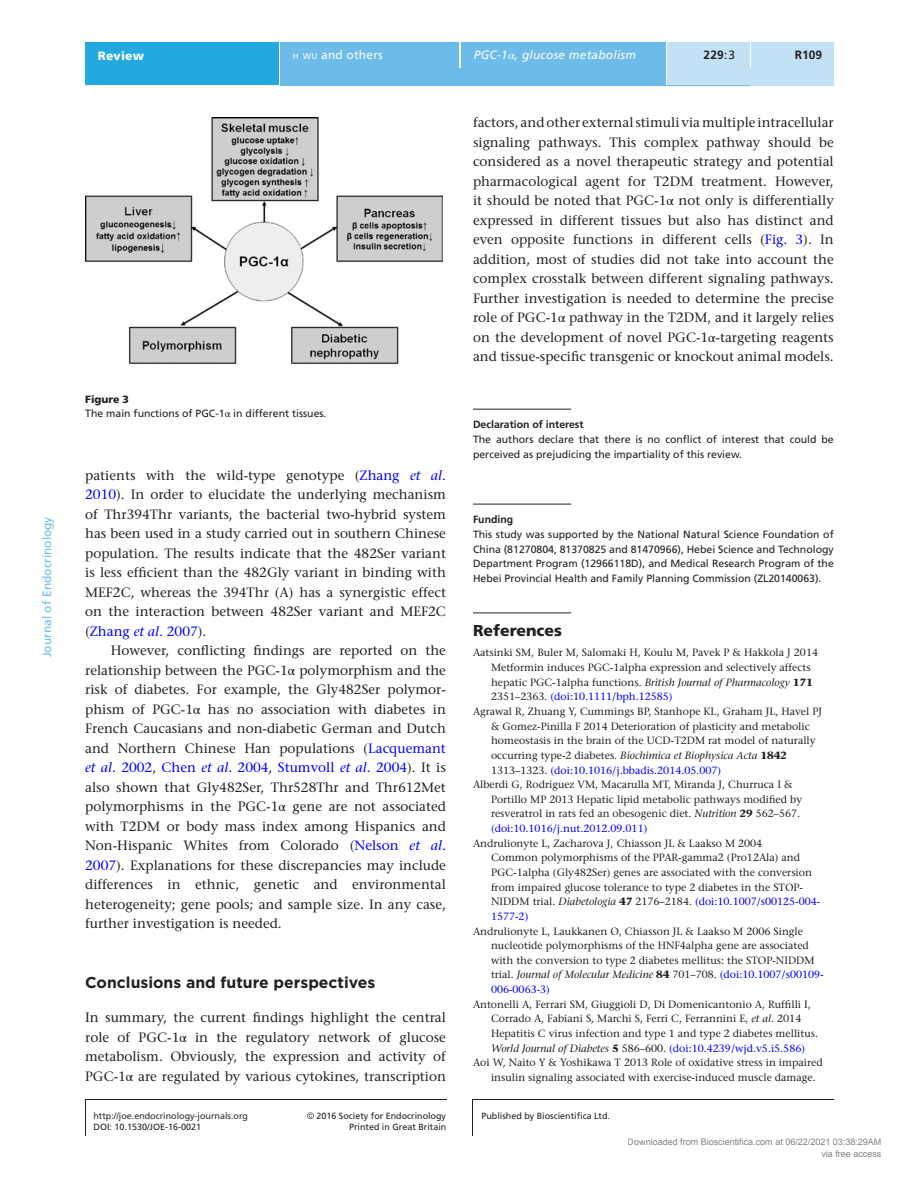
<style>
.page{position:relative;width:919px;height:1187px;background:#fff}
.page>*{position:absolute;margin:0;border:0;box-sizing:border-box;transform-origin:0 0}
.t1{font:700 15.75px "Gotham";color:#231f20}
.t2{font:900 15.75px "Frutiger LT Std";color:#231f20}
.t3{font:500 13.5px/19.5px "Stone Serif Std";color:#231f20;text-align:justify}
.t4{font:italic 12px "Frutiger LT Std";letter-spacing:.015em;color:#fff}
.t5{font:12px "Frutiger LT Std";color:#6cbbe8}
.t6{font:12px "Frutiger LT Std";letter-spacing:.015em;color:#fff}
.t7{font:700 12px "Frutiger LT Std";color:#231f20}
.t8{font:900 12px "Frutiger LT Std";letter-spacing:.015em;color:#fff}
.t9{font:500 10.5px/14.7px "Stone Serif Std";color:#231f20}
.t10{font:10.5px/14.7px "Frutiger LT Std";color:#231f20}
.t11{font:500 10.5px "Stone Serif Std";color:#00f}
.t12{font:italic 500 10.5px "Stone Serif Std";color:#231f20}
.t13{font:700 10.5px "Frutiger LT Std";color:#231f20}
.t14{font:9px/11.2px "Frutiger LT Std";color:#231f20;text-align:right}
.t15{font:9px/12px "Arial";color:rgb(0 0 0/.5);text-align:right}
.t16{font:9px "Frutiger LT Std";color:#2f2d2e}
.s1{font-family:"STIX General"}
.s2{font-size:8.4px}
.s3{font-weight:400}
.s4{font-weight:900}
.s5{color:#00f}
.s6{font-style:italic;color:#00f}
.s7{font-family:"STIX General";font-weight:400}
.s8{font-style:normal}
.s9{font-weight:700;font-style:normal}
.s10{color:#231f20}
.s11{font-style:italic}
.s12{font-weight:700}
.s13{font-style:italic;color:#231f20}
.s14{font-weight:700;color:#231f20}
</style>
<div class="page">
<div style="left:85px;top:43px;width:194px;height:42px;background:#23a9e0"></div>
<div style="left:280px;top:51px;width:553px;height:34px;background:#6cbbe8"></div>
<div style="left:280px;top:43px;width:179px;height:8px;background:#6cbbe8"></div>
<hr style="left:459px;top:42px;width:2px;height:26px;background:#fff">
<div style="left:461px;top:43px;width:205px;height:42px;background:#6cbbe8"></div>
<hr style="left:666px;top:43px;width:1px;height:42px;background:#fff">
<div style="left:667px;top:43px;width:83px;height:42px;background:#c2e1f5"></div>
<div style="left:750px;top:68px;width:83px;height:17px;background:#c2e1f5"></div>
<svg style="left:750px;top:51px;width:1px;height:17px"></svg>
<div style="left:751px;top:42px;width:82px;height:26px;background:#c2e1f5"></div>
<hr style="left:85px;top:1099px;width:1px;height:36px;background:#231f20">
<hr style="left:472px;top:1099px;width:1px;height:36px;background:#231f20">
<hr style="left:85px;top:1099px;width:361px;height:1px;background:#231f20">
<svg style="left:307px;top:1112px;width:7px;height:6px"></svg>
<hr style="left:472px;top:1099px;width:361px;height:1px;background:#231f20">
<hr style="left:473px;top:409px;width:98px;height:1px;background:#231f20">
<hr style="left:473px;top:503px;width:98px;height:1px;background:#231f20">
<hr style="left:473px;top:612px;width:98px;height:1px;background:#231f20">
<img style="left:85px;top:118px;width:357px;height:246px">
<p class="t5" style="left:40px;top:657px;width:142px;rotate:-90deg">Journal of Endocrinology</p>
<p class="t4" style="left:474px;top:48px;width:164px">PGC-1<span class="s1">α</span>, glucose metabolism</p>
<p class="t8" style="left:98px;top:48px;width:48px">Review</p>
<p class="t6" style="left:293px;top:48px;width:91px"><span class="s2">h wu</span> and others</p>
<p class="t7" style="left:703px;top:48px;width:33px">229<span class="s3">:3</span></p>
<p class="t7" style="left:794px;top:48px;width:29px">R109</p>
<p class="t10" style="left:85px;top:392px;width:243px"><span class="s4">Figure 3<br></span>The main functions of PGC-1<span class="s1">α</span> in different tissues.</p>
<p class="t3" style="left:85px;top:465px;width:362px">patients with the wild-type genotype (<span class="s5">Zhang</span> <span class="s6">et al</span><span class="s5">.<br>2010</span>). In order to elucidate the underlying mechanism of Thr394Thr variants, the bacterial two-hybrid system has been used in a study carried out in southern Chinese population. The results indicate that the 482Ser variant is less efficient than the 482Gly variant in binding with MEF2C, whereas the 394Thr (A) has a synergistic effect on the interaction between 482Ser variant and MEF2C (<span class="s5">Zhang</span> <span class="s6">et al</span><span class="s5">. 2007</span>).</p>
<p class="t3" style="left:85px;top:640px;width:362px;text-indent:26px">However, conflicting findings are reported on the relationship between the PGC-1<span class="s7">α</span> polymorphism and the risk of diabetes. For example, the Gly482Ser polymor&shy;phism of PGC-1<span class="s7">α</span> has no association with diabetes in French Caucasians and non-diabetic German and Dutch and Northern Chinese Han populations (<span class="s5">Lacquemant </span><span class="s6">et al</span><span class="s5">. 2002</span>, <span class="s5">Chen</span> <span class="s6">et al</span><span class="s5">. 2004</span>, <span class="s5">Stumvoll</span> <span class="s6">et al</span><span class="s5">. 2004</span>). It is also shown that Gly482Ser, Thr528Thr and Thr612Met polymorphisms in the PGC-1<span class="s7">α</span> gene are not associated with T2DM or body mass index among Hispanics and Non-Hispanic Whites from Colorado (<span class="s5">Nelson</span> <span class="s6">et al</span><span class="s5">.<br>2007</span>). Explanations for these discrepancies may include differences in ethnic, genetic and environmental heterogeneity; gene pools; and sample size. In any case, further investigation is needed.</p>
<p class="t1" style="left:85px;top:972px;width:292px">Conclusions and future perspectives</p>
<p class="t3" style="left:85px;top:1007px;width:362px">In summary, the current findings highlight the central role of PGC-1<span class="s7">α</span> in the regulatory network of glucose metabolism. Obviously, the expression and activity of PGC-1<span class="s7">α</span> are regulated by various cytokines, transcription</p>
<p class="t3" style="left:473px;top:113px;width:362px">factors, and other external stimuli via multiple intracellular signaling pathways. This complex pathway should be considered as a novel therapeutic strategy and potential pharmacological agent for T2DM treatment. However, it should be noted that PGC-1<span class="s7">α</span> not only is differentially expressed in different tissues but also has distinct and even opposite functions in different cells (<span class="s5">Fig. 3</span>). In addition, most of studies did not take into account the complex crosstalk between different signaling pathways.<br>Further investigation is needed to determine the precise role of PGC-1<span class="s7">α</span> pathway in the T2DM, and it largely relies on the development of novel PGC-1<span class="s7">α</span>-targeting reagents and tissue-specific transgenic or knockout animal models.</p>
<p class="t13" style="left:473px;top:418px;width:112px">Declaration of interest</p>
<p class="t10" style="left:473px;top:432px;width:362px">The authors declare that there is no conflict of interest that could be perceived as prejudicing the impartiality of this review.</p>
<p class="t13" style="left:473px;top:513px;width:42px">Funding</p>
<p class="t10" style="left:473px;top:527px;width:362px;text-align:justify">This study was supported by the National Natural Science Foundation of China (81270804, 81370825 and 81470966), Hebei Science and Technology Department Program (12966118D), and Medical Research Program of the Hebei Provincial Health and Family Planning Commission (ZL20140063).</p>
<p class="t2" style="left:473px;top:620px;width:90px">References</p>
<p class="t9" style="left:473px;top:645px;width:346px">Aatsinki SM, Buler M, Salomaki H, Koulu M, Pavek P &amp; Hakkola J 2014</p>
<p class="t9" style="left:491px;top:660px;width:321px">Metformin induces PGC-1alpha expression and selectively affects</p>
<p class="t12" style="left:491px;top:676px;width:323px"><span class="s8">hepatic PGC-1alpha functions.</span> British Journal of Pharmacology <span class="s9">171</span></p>
<p class="t11" style="left:491px;top:690px;width:183px"><span class="s10">2351–2363.</span> (doi:10.1111/bph.12585)</p>
<p class="t9" style="left:473px;top:704px;width:350px">Agrawal R, Zhuang Y, Cummings BP, Stanhope KL, Graham JL, Havel PJ</p>
<p class="t9" style="left:491px;top:718px;width:320px">&amp; Gomez-Pinilla F 2014 Deterioration of plasticity and metabolic</p>
<p class="t9" style="left:491px;top:733px;width:326px">homeostasis in the brain of the UCD-T2DM rat model of naturally</p>
<p class="t12" style="left:491px;top:749px;width:297px"><span class="s8">occurring type-2 diabetes.</span> Biochimica et Biophysica Acta <span class="s9">1842</span></p>
<p class="t11" style="left:491px;top:763px;width:232px"><span class="s10">1313–1323.</span> (doi:10.1016/j.bbadis.2014.05.007)</p>
<p class="t9" style="left:473px;top:777px;width:321px">Alberdi G, Rodriguez VM, Macarulla MT, Miranda J, Churruca I &amp;</p>
<p class="t9" style="left:491px;top:791px;width:313px">Portillo MP 2013 Hepatic lipid metabolic pathways modified by</p>
<p class="t9" style="left:491px;top:806px;width:311px">resveratrol in rats fed an obesogenic diet. <span class="s11">Nutrition</span> <span class="s12">29</span> 562–567.</p>
<p class="t11" style="left:491px;top:822px;width:158px">(doi:10.1016/j.nut.2012.09.011)</p>
<p class="t9" style="left:491px;top:835px;width:331px;text-indent:-18px">Andrulionyte L, Zacharova J, Chiasson JL &amp; Laakso M 2004<br>Common polymorphisms of the PPAR-gamma2 (Pro12Ala) and PGC-1alpha (Gly482Ser) genes are associated with the conversion from impaired glucose tolerance to type 2 diabetes in the STOP-NIDDM trial. <span class="s11">Diabetologia</span> <span class="s12">47</span> 2176–2184. <span class="s5">(doi:10.1007/s00125-004- 1577-2)</span></p>
<p class="t9" style="left:491px;top:923px;width:334px;text-indent:-18px">Andrulionyte L, Laukkanen O, Chiasson JL &amp; Laakso M 2006 Single nucleotide polymorphisms of the HNF4alpha gene are associated with the conversion to type 2 diabetes mellitus: the STOP-NIDDM trial. <span class="s11">Journal of Molecular Medicine</span> <span class="s12">84</span> 701–708. <span class="s5">(doi:10.1007/s00109- 006-0063-3)</span></p>
<p class="t9" style="left:473px;top:996px;width:339px">Antonelli A, Ferrari SM, Giuggioli D, Di Domenicantonio A, Ruffilli I,</p>
<p class="t9" style="left:491px;top:1011px;width:312px">Corrado A, Fabiani S, Marchi S, Ferri C, Ferrannini E, <span class="s11">et al</span>. 2014</p>
<p class="t9" style="left:491px;top:1025px;width:328px">Hepatitis C virus infection and type 1 and type 2 diabetes mellitus.</p>
<p class="t11" style="left:491px;top:1041px;width:315px"><span class="s13">World Journal of Diabetes</span> <span class="s14">5</span> <span class="s10">586–600.</span> (doi:10.4239/wjd.v5.i5.586)</p>
<p class="t9" style="left:473px;top:1055px;width:351px">Aoi W, Naito Y &amp; Yoshikawa T 2013 Role of oxidative stress in impaired</p>
<p class="t9" style="left:491px;top:1069px;width:326px">insulin signaling associated with exercise-induced muscle damage.</p>
<p class="t16" style="left:93px;top:1110px;width:156px">http://joe.endocrinology-journals.org</p>
<p class="t14" style="left:316px;top:1110px;width:131px">2016 Society for Endocrinology<br>Printed in Great Britain</p>
<p class="t14" style="left:481px;top:1110px;width:130px">Published by Bioscientifica Ltd.</p>
<p class="t14" style="left:93px;top:1121px;width:109px">DOI: 10.1530/JOE-16-0021</p>
<p class="t15" style="left:627px;top:1135px;width:255px">Downloaded from Bioscientifica.com at 06/22/2021 03:38:29AM via free access</p>
</div>
